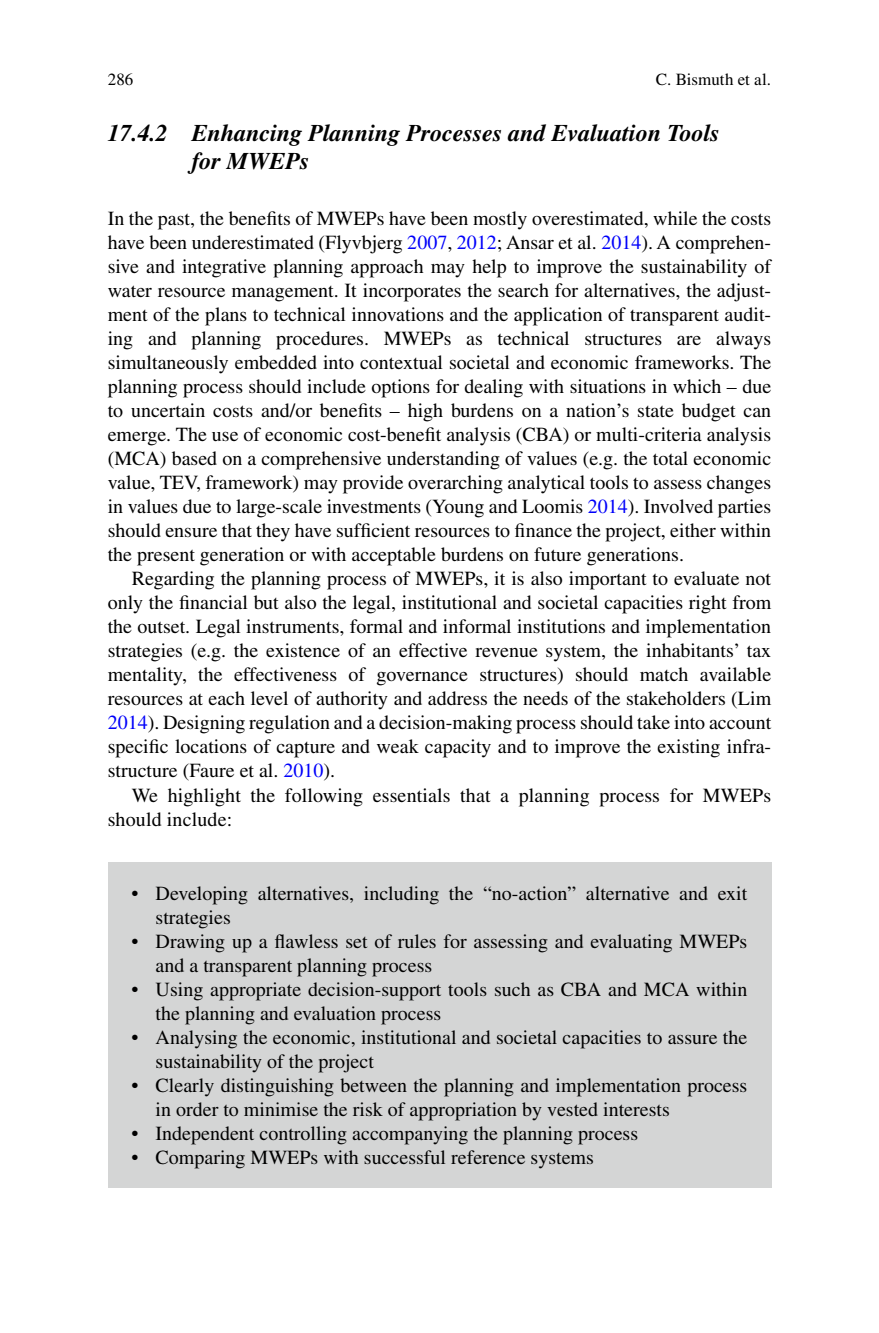
<style>
.page{position:relative;width:879px;height:1333px;background:#fff}
.page>*{position:absolute;margin:0;border:0;box-sizing:border-box;transform-origin:0 0}
.t1{font:italic 700 24px/28px "Cxvdnn Times";color:#000}
.t2{font:20px/24px "Ymqbtr Times";color:#000}
.t3{font:17px "Ymqbtr Times";color:#000}
.s1{color:#0000fa}
</style>
<div class="page">
<div style="left:108px;top:862px;width:663px;height:325px;background:#d4d5d5"></div>
<p class="t3" style="left:108px;top:73px;width:27px">286</p>
<p class="t1" style="left:192px;top:121px;width:529px;text-indent:-84px">17.4.2 Enhancing Planning Processes and Evaluation Tools for MWEPs</p>
<p class="t2" style="left:108px;top:208px;width:665px;text-align:justify">In the past, the benefits of MWEPs have been mostly overestimated, while the costs have been underestimated (Flyvbjerg <span class="s1">2007</span> , <span class="s1">2012</span> ; Ansar et al. <span class="s1">2014</span> ). A comprehen&shy;sive and integrative planning approach may help to improve the sustainability of water resource management. It incorporates the search for alternatives, the adjust&shy;ment of the plans to technical innovations and the application of transparent audit&shy;ing and planning procedures. MWEPs as technical structures are always simultaneously embedded into contextual societal and economic frameworks. The planning process should include options for dealing with situations in which – due to uncertain costs and/or benefits – high burdens on a nation’s state budget can emerge. The use of economic cost-benefit analysis (CBA) or multi-criteria analysis (MCA) based on a comprehensive understanding of values (e.g. the total economic value, TEV, framework) may provide overarching analytical tools to assess changes in values due to large-scale investments (Young and Loomis <span class="s1">2014</span> ). Involved parties should ensure that they have sufficient resources to finance the project, either within the present generation or with acceptable burdens on future generations.</p>
<p class="t2" style="left:108px;top:568px;width:665px;text-align:justify;text-indent:24px">Regarding the planning process of MWEPs, it is also important to evaluate not only the financial but also the legal, institutional and societal capacities right from the outset. Legal instruments, formal and informal institutions and implementation strategies (e.g. the existence of an effective revenue system, the inhabitants’ tax mentality, the effectiveness of governance structures) should match available resources at each level of authority and address the needs of the stakeholders (Lim <span class="s1">2014</span> ). Designing regulation and a decision-making process should take into account specific locations of capture and weak capacity and to improve the existing infra&shy;structure (Faure et al. <span class="s1">2010</span> ).</p>
<p class="t2" style="left:108px;top:784px;width:665px;text-indent:24px">We highlight the following essentials that a planning process for MWEPs should include:</p>
<p class="t3" style="left:656px;top:73px;width:117px">C. Bismuth et al.</p>
<p class="t2" style="left:156px;top:882px;width:593px;text-indent:-24px">• Developing alternatives, including the “no-action” alternative and exit strategies</p>
<p class="t2" style="left:156px;top:930px;width:593px;text-indent:-24px">• Drawing up a flawless set of rules for assessing and evaluating MWEPs and a transparent planning process</p>
<p class="t2" style="left:156px;top:978px;width:593px;text-indent:-24px">• Using appropriate decision-support tools such as CBA and MCA within the planning and evaluation process</p>
<p class="t2" style="left:156px;top:1026px;width:593px;text-indent:-24px">• Analysing the economic, institutional and societal capacities to assure the sustainability of the project</p>
<p class="t2" style="left:156px;top:1074px;width:593px;text-indent:-24px">• Clearly distinguishing between the planning and implementation process in order to minimise the risk of appropriation by vested interests</p>
<p class="t2" style="left:132px;top:1122px;width:508px">• Independent controlling accompanying the planning process</p>
<p class="t2" style="left:132px;top:1146px;width:464px">• Comparing MWEPs with successful reference systems</p>
</div>
